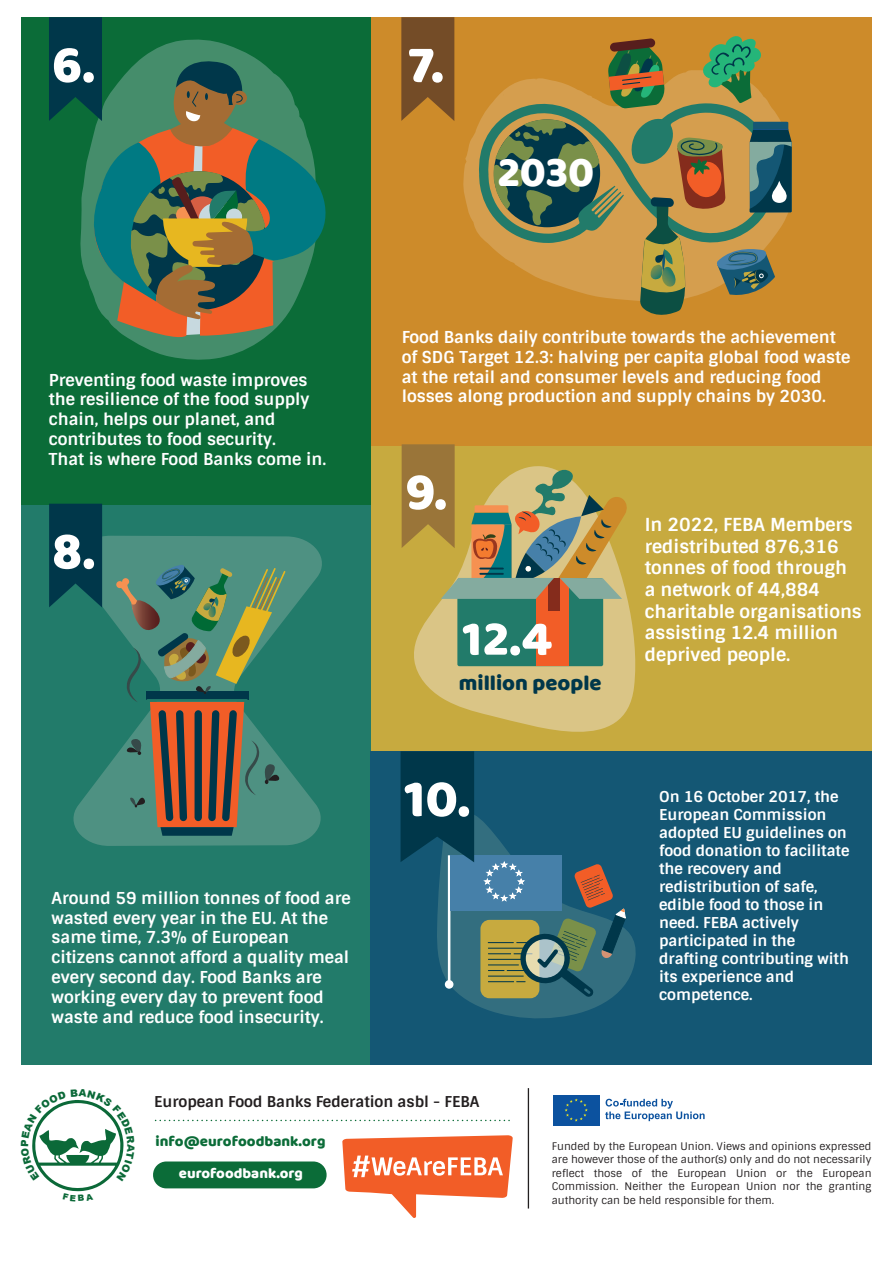
<style>
.page{position:relative;width:893px;height:1263px;background:#fff}
.page>*{position:absolute;margin:0;border:0;box-sizing:border-box;transform-origin:0 0}
.t1{font:54px "Baloo";color:#fff}
.t2{font:50.4px "Baloo";color:#fff}
.t3{font:43.65px "Baloo";color:#fff}
.t4{font:22.05px "Baloo";color:#00374a}
.t5{font:700 18px/21.6px "Sintony";color:#fff}
.t6{font:700 16.5px/19.8px "Sintony";color:#fff}
.t7{font:700 15px/18px "Sintony";color:#fff}
.t8{font:700 15px "Sintony";color:#231f20}
.t9{font:15px "Baloo";color:#0b6c38}
.t10{font:14.85px "Baloo";color:#fff}
.t11{font:10.5px/13.5px "Sintony";color:#231f20;text-align:justify}
</style>
<div class="page">
<div style="left:359px;top:17px;width:513px;height:439px;background:#cd8b2a"></div>
<div style="left:365px;top:446px;width:507px;height:308px;background:#c7aa3f"></div>
<svg style="left:414px;top:602px;width:222px;height:130px;fill:#dac586"></svg>
<div style="left:457px;top:578px;width:146px;height:88px;background:#227b6a;border-radius:2px"></div>
<div style="left:536px;top:578px;width:33px;height:88px;background:#f25d27"></div>
<svg style="left:463px;top:70px;width:235px;height:167px"></svg>
<svg style="left:481px;top:94px;width:297px;height:206px"></svg>
<svg style="left:698px;top:36px;width:65px;height:67px"></svg>
<svg style="left:608px;top:38px;width:57px;height:70px;background:#686935"></svg>
<svg style="left:630px;top:117px;width:162px;height:198px;background:#91824e"></svg>
<svg style="left:493px;top:115px;width:131px;height:116px;background:#5a704f"></svg>
<div style="left:21px;top:17px;width:349px;height:501px;background:#0b6c38"></div>
<div style="left:21px;top:505px;width:349px;height:560px;background:#227b6a"></div>
<div style="left:370px;top:751px;width:502px;height:314px;background:#145774"></div>
<svg style="left:137px;top:343px;width:120px;height:17px;fill:#458d6b"></svg>
<svg style="left:401px;top:17px;width:53px;height:104px;background:#7f5327"></svg>
<svg style="left:73px;top:536px;width:249px;height:310px"></svg>
<svg style="left:116px;top:565px;width:171px;height:271px"></svg>
<svg style="left:49px;top:504px;width:53px;height:103px;background:#033e4d"></svg>
<svg style="left:49px;top:17px;width:277px;height:326px"></svg>
<svg style="left:402px;top:444px;width:226px;height:166px"></svg>
<svg style="left:401px;top:751px;width:235px;height:267px"></svg>
<svg style="left:342px;top:1135px;width:171px;height:83px"></svg>
<svg style="left:156px;top:1120px;width:354px;height:1px"></svg>
<div style="left:153px;top:1161px;width:174px;height:27px;background:#0b6c38;border-radius:13px"></div>
<hr style="left:528px;top:1088px;width:1px;height:120px;background:#231f20">
<svg style="left:553px;top:1095px;width:47px;height:31px"></svg>
<div style="left:553px;top:1095px;width:46px;height:30px;background:#0c529f"></div>
<svg style="left:565px;top:1098px;width:23px;height:23px"></svg>
<svg style="left:605px;top:1099px;width:100px;height:22px"></svg>
<svg style="left:32px;top:1100px;width:92px;height:92px"></svg>
<h1 class="t1" style="left:52px;top:32px;width:44px">6.</h1>
<h1 class="t1" style="left:408px;top:32px;width:37px">7.</h1>
<h3 class="t3" style="left:497px;top:146px;width:98px">2030</h3>
<p class="t6" style="left:49px;top:370px;width:279px">Preventing food waste improves the resilience of the food supply chain, helps our planet, and contributes to food security.<br>That is where Food Banks come in.</p>
<h1 class="t1" style="left:52px;top:518px;width:45px">8.</h1>
<p class="t6" style="left:52px;top:888px;width:301px">Around 59 million tonnes of food are wasted every year in the EU. At the same time, 7.3% of European citizens cannot afford a quality meal every second day. Food Banks are working every day to prevent food waste and reduce food insecurity.</p>
<p class="t6" style="left:402px;top:327px;width:450px">Food Banks daily contribute towards the achievement of SDG Target 12.3: halving per capita global food waste at the retail and consumer levels and reducing food losses along production and supply chains by 2030.</p>
<h1 class="t1" style="left:405px;top:459px;width:43px">9.</h1>
<h2 class="t2" style="left:462px;top:608px;width:91px">12.4</h2>
<h3 class="t4" style="left:459px;top:669px;width:144px">million people</h3>
<h1 class="t1" style="left:404px;top:766px;width:68px">10.</h1>
<p class="t5" style="left:645px;top:514px;width:218px">In 2022, FEBA Members redistributed 876,316 tonnes of food through a network of 44,884 charitable organisations assisting 12.4 million</p>
<p class="t5" style="left:645px;top:644px;width:147px">deprived people.</p>
<p class="t7" style="left:659px;top:787px;width:192px">On 16 October 2017, the<br>European Commission adopted EU guidelines on food donation to facilitate the recovery and redistribution of safe, edible food to those in need. FEBA actively participated in the drafting contributing with its experience and competence.</p>
<p class="t8" style="left:154px;top:1092px;width:327px">European Food Banks Federation asbl - FEBA</p>
<p class="t9" style="left:156px;top:1132px;width:172px">info@eurofoodbank.org</p>
<p class="t10" style="left:179px;top:1165px;width:126px">eurofoodbank.org</p>
<p class="t11" style="left:552px;top:1139px;width:321px">Funded by the European Union. Views and opinions expressed are however those of the author(s) only and do not necessarily reflect those of the European Union or the European Commission. Neither the European Union nor the granting authority can be held responsible for them.</p>
</div>
